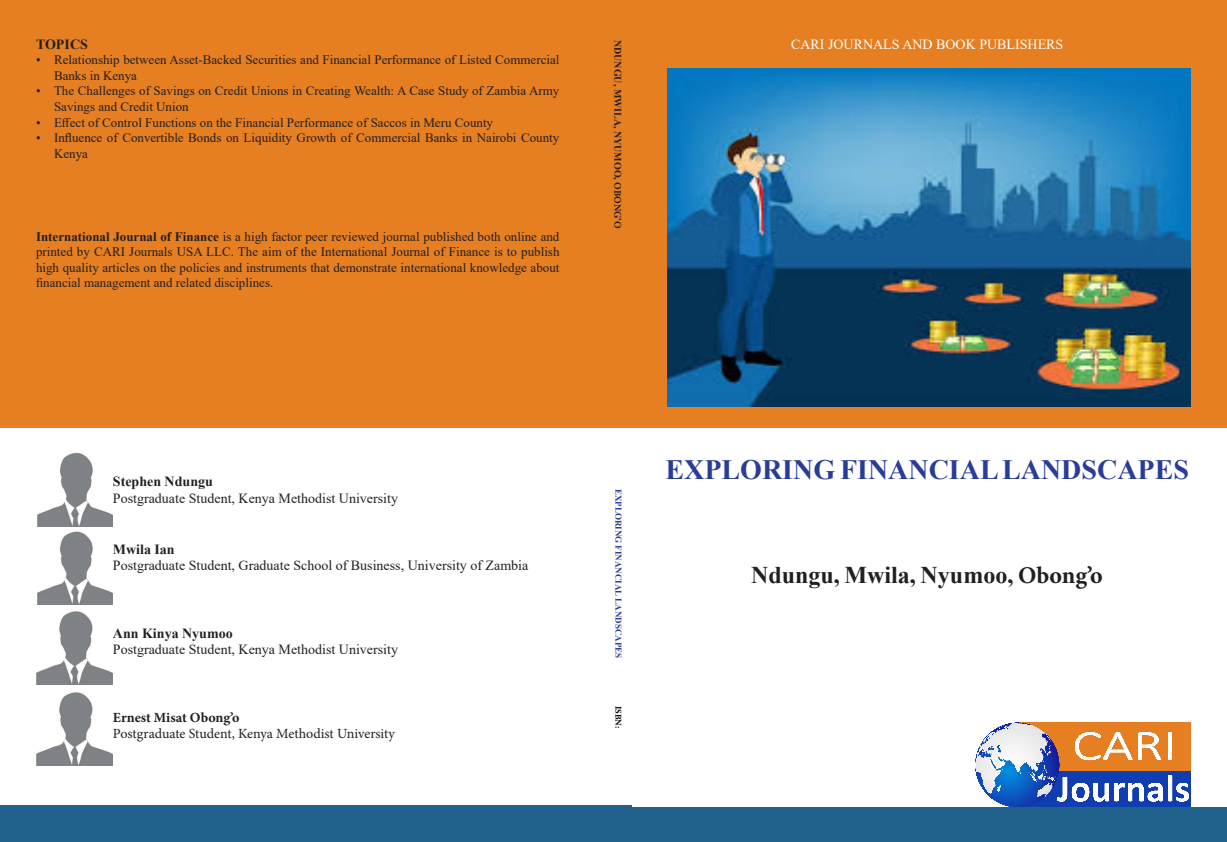
<style>
.page{position:relative;width:1227px;height:842px;background:#fff}
.page>*{position:absolute;margin:0;border:0;box-sizing:border-box;transform-origin:0 0}
.t1{font:700 28px "Times New Roman";color:#283c98}
.t2{font:700 24px "Times New Roman";color:#231f20}
.t3{font:14px "Times New Roman";color:#231f20}
.t4{font:14px "Minion Pro";color:#231f20}
.t5{font:700 14px "Times New Roman";color:#231f20}
.t6{font:14px "Times New Roman";color:#fff}
.t7{font:700 14px "Minion Pro";color:#231f20}
.t8{font:13px/15.6px "Times New Roman";color:#231f20}
.t9{font:700 10px "Times New Roman";color:#231f20}
.t10{font:700 9px "Times New Roman";color:#283c98}
.t11{font:700 9px "Minion Pro";color:#000}
.s1{font-weight:700}
.s2{font-family:"Minion Pro"}
</style>
<div class="page">
<div style="left:0;top:806px;width:631px;height:36px;background:#21628d"></div>
<div style="left:0;top:0;width:1227px;height:428px;background:#e67e22"></div>
<img style="left:976px;top:723px;width:215px;height:84px">
<img style="left:37px;top:452px;width:76px;height:74px">
<div style="left:598px;top:808px;width:629px;height:34px;background:#21628d"></div>
<img style="left:37px;top:531px;width:76px;height:74px">
<img style="left:36px;top:611px;width:77px;height:74px">
<img style="left:36px;top:692px;width:77px;height:73px">
<img style="left:667px;top:69px;width:524px;height:337px">
<p class="t5" style="left:36px;top:34px;width:53px">TOPICS</p>
<p class="t8" style="left:54px;top:52px;width:507px;text-indent:-18px">• Relationship between Asset-Backed Securities and Financial Performance of Listed Commercial<br>Banks in Kenya</p>
<p class="t8" style="left:54px;top:83px;width:507px;text-indent:-18px">• The Challenges of Savings on Credit Unions in Creating Wealth: A Case Study of Zambia Army<br>Savings and Credit Union</p>
<p class="t8" style="left:36px;top:114px;width:458px">• Effect of Control Functions on the Financial Performance of Saccos in Meru County</p>
<p class="t8" style="left:54px;top:130px;width:507px;text-indent:-18px">• Influence of Convertible Bonds on Liquidity Growth of Commercial Banks in Nairobi County<br>Kenya</p>
<p class="t8" style="left:36px;top:228px;width:525px;text-align:justify"><span class="s1">International Journal of Finance</span> is a high factor peer reviewed journal published both online and printed by CARI Journals USA LLC. The aim of the International Journal of Finance is to publish high quality articles on the policies and instruments that demonstrate international knowledge about financial management and related disciplines.</p>
<p class="t9" style="left:625px;top:40px;width:190px;rotate:90deg">NDUNGU, MWILA, NYUMOO, <span class="s2">OBONG’O</span></p>
<p class="t6" style="left:791px;top:34px;width:274px">CARI JOURNALS AND BOOK PUBLISHERS</p>
<p class="t5" style="left:113px;top:472px;width:101px">Stephen Ndungu</p>
<p class="t3" style="left:113px;top:489px;width:287px">Postgraduate Student, Kenya Methodist University</p>
<p class="t5" style="left:113px;top:539px;width:63px">Mwila Ian</p>
<p class="t3" style="left:113px;top:556px;width:417px">Postgraduate Student, Graduate School of Business, University of Zambia</p>
<p class="t5" style="left:113px;top:623px;width:121px">Ann Kinya Nyumoo</p>
<p class="t3" style="left:113px;top:640px;width:287px">Postgraduate Student, Kenya Methodist University</p>
<p class="t7" style="left:113px;top:707px;width:128px">Ernest Misat Obong’o</p>
<p class="t4" style="left:113px;top:724px;width:283px">Postgraduate Student, Kenya Methodist University</p>
<p class="t10" style="left:625px;top:488px;width:171px;rotate:90deg">EXPLORING FINANCIAL LANDSCAPES</p>
<p class="t11" style="left:625px;top:706px;width:24px;rotate:90deg">ISBN:</p>
<p class="t1" style="left:665px;top:449px;width:525px">EXPLORING FINANCIAL LANDSCAPES</p>
<p class="t2" style="left:751px;top:558px;width:353px">Ndungu, Mwila, Nyumoo, <span class="s2">Obong’o</span></p>
</div>
